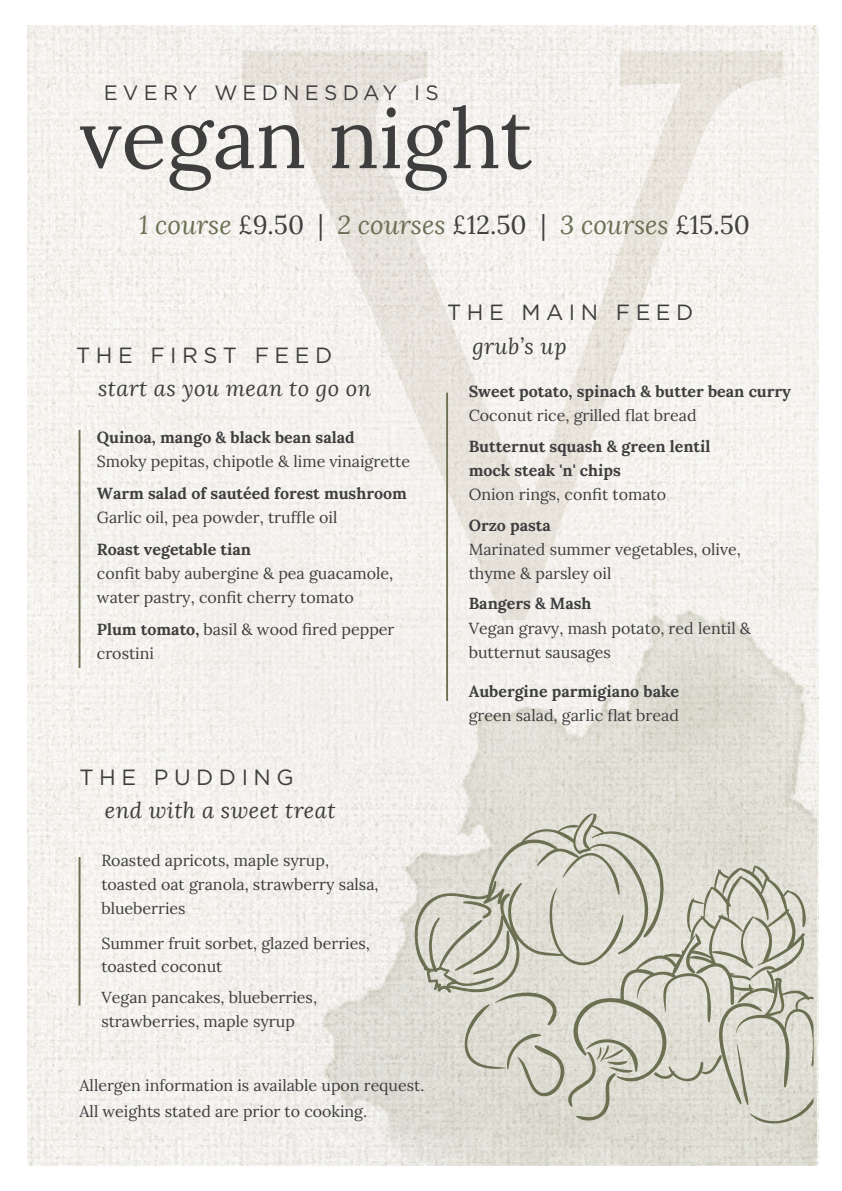
<style>
.page{position:relative;width:842px;height:1191px;background:#fff}
.page>*{position:absolute;margin:0;border:0;box-sizing:border-box;transform-origin:0 0}
.t1{font:83.4px "Lora";color:#3e3e3f}
.t2{font:italic 26px "Lora";color:#6c7055}
.t3{font:italic 22px "Lora";letter-spacing:.02em;color:#3e3e3f}
.t4{font:22px "Gotham HTF";letter-spacing:.25em;color:#3e3e3f}
.t5{font:20.8px "Gotham HTF";letter-spacing:.25em;color:#3e3e3f}
.t6{font:16px/24px "Lora";color:#3e3e3f}
.t7{font:700 16px/24px "Lora";color:#3e3e3f}
.s1{font-style:normal;color:#414041}
.s2{font-weight:700}
.s3{font-style:inherit}
.s4{font-weight:400}
</style>
<div class="page">
<img style="left:27px;top:26px;width:791px;height:1139px">
<svg style="left:414px;top:809px;width:399px;height:316px;background:#d3d2c7"></svg>
<hr style="left:79px;top:430px;width:1px;height:238px;background:#6b7053">
<hr style="left:446px;top:392px;width:2px;height:309px;background:#6b7053">
<hr style="left:79px;top:857px;width:2px;height:148px;background:#6b7053">
<h3 class="t5" style="left:104px;top:81px;width:336px">EVERY WEDNESDAY IS</h3>
<h1 class="t1" style="left:80px;top:75px;width:454px">vegan night</h1>
<h2 class="t2" style="left:139px;top:209px;width:612px">1 course <span class="s1">£9.50 |</span> 2 courses <span class="s1">£12.50 |</span> 3 courses <span class="s1">£15.50</span></h2>
<h3 class="t4" style="left:76px;top:343px;width:258px">THE FIRST FEED</h3>
<h3 class="t3" style="left:98px;top:374px;width:275px">start as you mean to go on</h3>
<p class="t6" style="left:97px;top:424px;width:315px"><span class="s2">Quinoa, mango &amp; black bean salad<br></span><span class="s3">S</span>moky pepitas, chipotle &amp; lime vinaigrette</p>
<p class="t7" style="left:97px;top:481px;width:311px">Warm salad of sautéed forest mushroom<br><span class="s4">G</span><span class="s4">arlic oil, pea powder, truffle oil</span></p>
<p class="t7" style="left:97px;top:537px;width:156px">Roast vegetable tian</p>
<p class="t6" style="left:97px;top:560px;width:298px">confit baby aubergine &amp; pea guacamole, water pastry, confit cherry tomato</p>
<p class="t6" style="left:97px;top:616px;width:299px"><span class="s2">Plum tomato,</span> basil &amp; wood fired pepper crostini</p>
<h3 class="t4" style="left:80px;top:764px;width:216px">THE PUDDING</h3>
<h3 class="t3" style="left:105px;top:797px;width:232px">end with a sweet treat</h3>
<p class="t6" style="left:101px;top:847px;width:279px">Roasted apricots, maple syrup, toasted oat granola, strawberry salsa, blueberries</p>
<p class="t6" style="left:101px;top:931px;width:270px;line-height:22.4px">Summer fruit sorbet, glazed berries<span class="s3">, toasted coconut</span></p>
<p class="t6" style="left:101px;top:984px;width:217px">Vegan pancakes, blueberries, strawberries, maple syrup</p>
<p class="t6" style="left:80px;top:1071px;width:346px;line-height:26px">Allergen information is available upon request.<br>All weights stated are prior to cooking.</p>
<h3 class="t4" style="left:447px;top:300px;width:248px">THE MAIN FEED</h3>
<h3 class="t3" style="left:472px;top:333px;width:96px">grub’s up</h3>
<p class="t7" style="left:469px;top:379px;width:324px">Sweet potato, spinach &amp; butter bean curry<br><span class="s4">C</span><span class="s4">oconut rice, grilled flat bread</span></p>
<p class="t7" style="left:469px;top:434px;width:243px">Butternut squash &amp; green lentil mock steak 'n' chips<br><span class="s4">O</span><span class="s4">nion rings, confit tomato</span></p>
<p class="t6" style="left:469px;top:512px;width:274px"><span class="s2">Orzo pasta<br></span><span class="s3">M</span>arinated summer vegetables, olive, thyme &amp; parsley oil</p>
<p class="t6" style="left:469px;top:590px;width:284px"><span class="s2">Bangers &amp; Mash<br></span><span class="s3">V</span>egan gravy, mash potato, red lentil <span class="s3">&amp; </span>butternut sausages</p>
<p class="t7" style="left:469px;top:679px;width:212px">Aubergine parmigiano bake</p>
<p class="t6" style="left:469px;top:702px;width:212px">green salad, garlic flat bread</p>
</div>
